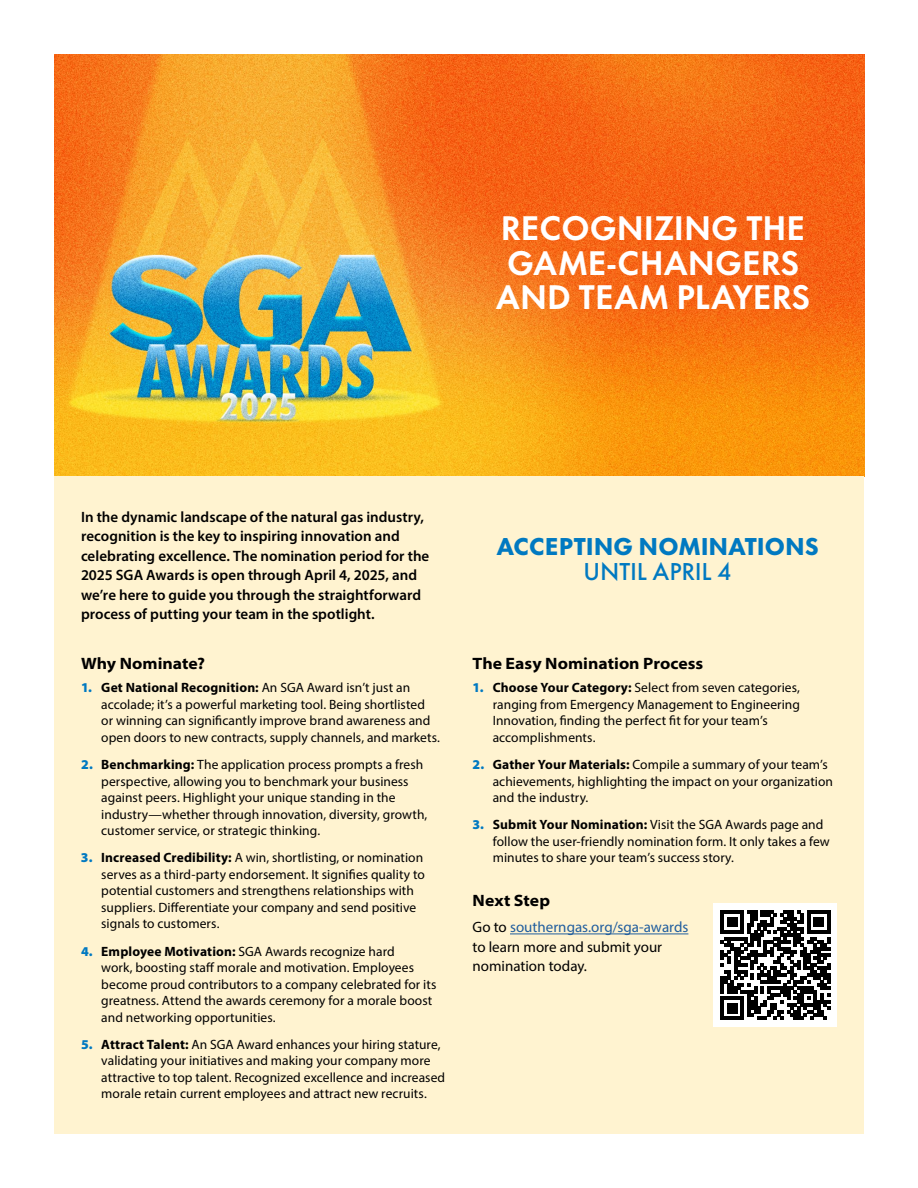
<style>
.page{position:relative;width:918px;height:1188px;background:#fff}
.page>*{position:absolute;margin:0;border:0;box-sizing:border-box;transform-origin:0 0}
.t1{font:700 31.5px/34.5px "Futura Now Headline";letter-spacing:.015em;color:#fff;text-align:center}
.t2{font:800 22.5px "Futura Now Headline";letter-spacing:.02em;color:#0079c1}
.t3{font:500 22.5px "Futura Now Headline";letter-spacing:.02em;color:#0079c1}
.t4{font:700 semi-expanded 16.5px "Myriad Pro";color:#000}
.t5{font:600 15px/19.5px "Myriad Pro";color:#000}
.t6{font:15px/19.5px "Myriad Pro";color:#000}
.t7{font:13.5px/16.5px "Myriad Pro";letter-spacing:.005em;color:#000}
.s1{font-weight:900;color:#0079c1}
.s2{font-weight:700}
.s3{color:#215e9e}
</style>
<div class="page">
<img style="left:54px;top:54px;width:810px;height:422px">
<div style="left:54px;top:476px;width:810px;height:658px;background:#fff3d0"></div>
<hr style="left:510px;top:934px;width:178px;height:1px;background:#215e9e">
<div style="left:714px;top:904px;width:123px;height:123px;background:#fff"></div>
<svg style="left:721px;top:910px;width:109px;height:110px"></svg>
<h1 class="t1" style="left:496px;top:208px;width:315px">RECOGNIZING THE<br>GAME-CHANGERS<br>AND TEAM PLAYERS</h1>
<p class="t5" style="left:81px;top:506px;width:350px">In the dynamic landscape of the natural gas industry, recognition is the key to inspiring innovation and celebrating excellence. The nomination period for the 2025 SGA Awards is open through April 4, 2025, and we’re here to guide you through the straightforward process of putting your team in the spotlight.</p>
<p class="t4" style="left:81px;top:653px;width:126px">Why Nominate?</p>
<p class="t7" style="left:101px;top:679px;width:340px;text-indent:-20px"><span class="s1">1.</span> <span class="s2">Get National Recognition:</span> An SGA Award isn’t just an accolade; it’s a powerful marketing tool. Being shortlisted or winning can significantly improve brand awareness and open doors to new contracts, supply channels, and markets.</p>
<p class="t7" style="left:101px;top:756px;width:328px;text-indent:-20px"><span class="s1">2.</span> <span class="s2">Benchmarking:</span> The application process prompts a fresh perspective, allowing you to benchmark your business against peers. Highlight your unique standing in the industry—whether through innovation, diversity, growth, customer service, or strategic thinking.</p>
<p class="t7" style="left:101px;top:849px;width:325px;text-indent:-20px"><span class="s1">3.</span> <span class="s2">Increased Credibility:</span> A win, shortlisting, or nomination serves as a third-party endorsement. It signifies quality to potential customers and strengthens relationships with suppliers. Differentiate your company and send positive signals to customers.</p>
<p class="t7" style="left:101px;top:943px;width:337px;text-indent:-20px"><span class="s1">4.</span> <span class="s2">Employee Motivation:</span> SGA Awards recognize hard<br>work, boosting staff morale and motivation. Employees become proud contributors to a company celebrated for its greatness. Attend the awards ceremony for a morale boost and networking opportunities.</p>
<p class="t7" style="left:101px;top:1036px;width:346px;text-indent:-20px"><span class="s1">5.</span> <span class="s2">Attract Talent:</span> An SGA Award enhances your hiring stature, validating your initiatives and making your company more attractive to top talent. Recognized excellence and increased morale retain current employees and attract new recruits.</p>
<h2 class="t2" style="left:497px;top:527px;width:323px">ACCEPTING NOMINATIONS</h2>
<h2 class="t3" style="left:584px;top:553px;width:149px">UNTIL APRIL 4</h2>
<p class="t4" style="left:472px;top:653px;width:232px">The Easy Nomination Process</p>
<p class="t7" style="left:493px;top:679px;width:309px;text-indent:-20px"><span class="s1">1.</span> <span class="s2">Choose Your Category:</span> Select from seven categories, ranging from Emergency Management to Engineering Innovation, finding the perfect fit for your team’s accomplishments.</p>
<p class="t7" style="left:493px;top:756px;width:342px;text-indent:-20px"><span class="s1">2.</span> <span class="s2">Gather Your Materials:</span> Compile a summary of your team’s achievements, highlighting the impact on your organization and the industry.</p>
<p class="t7" style="left:493px;top:816px;width:339px;text-indent:-20px"><span class="s1">3.</span> <span class="s2">Submit Your Nomination:</span> Visit the SGA Awards page and follow the user-friendly nomination form. It only takes a few minutes to share your team’s success story.</p>
<p class="t4" style="left:472px;top:890px;width:79px">Next Step</p>
<p class="t6" style="left:472px;top:917px;width:217px">Go to <span class="s3">southerngas.org/sga-awards </span>to learn more and submit your nomination today.</p>
</div>
